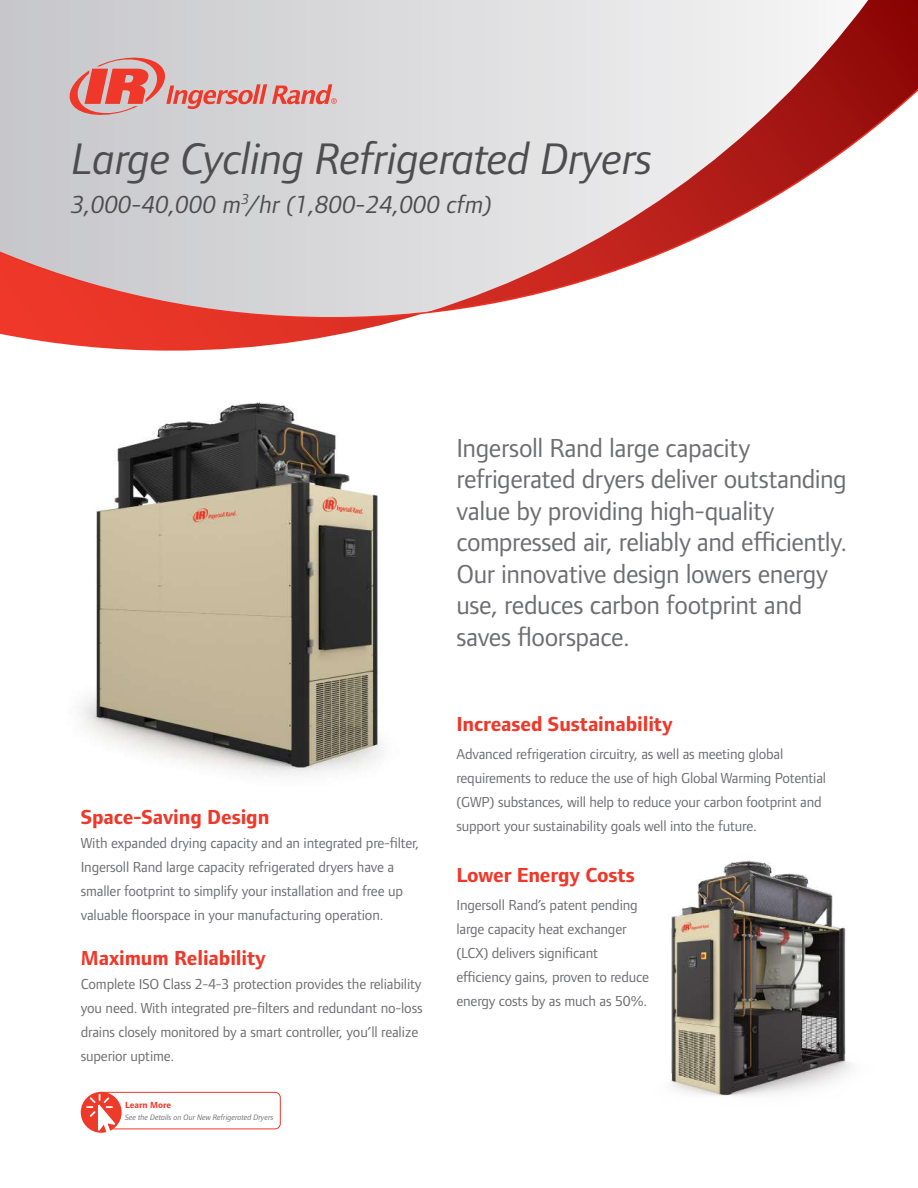
<style>
.page{position:relative;width:918px;height:1188px;background:#fff}
.page>*{position:absolute;margin:0;border:0;box-sizing:border-box;transform-origin:0 0}
.t1{font:italic 45.75px "Foundry Form Sans";letter-spacing:-.01em;color:#4d4d4f}
.t2{font:27px/31.5px "Foundry Form Sans";letter-spacing:-.015em;color:#6d6e71}
.t3{font:italic 25.5px "Foundry Form Sans";letter-spacing:.005em;color:#4d4d4f}
.t4{font:700 21px "Foundry Form Sans";letter-spacing:-.005em;color:#ef3829}
.t5{font:15px/24px "Foundry Form Sans";letter-spacing:-.01em;color:#6d6e71}
.t6{font:700 9.3px "Foundry Form Sans";color:#ef3829}
.t7{font:italic 8.1px "Foundry Form Sans";letter-spacing:-.005em;color:#6d6e71}
</style>
<div class="page">
<img style="left:81px;top:402px;width:303px;height:373px">
<svg style="left:0;top:0;width:918px;height:351px"></svg>
<svg style="left:0;top:73px;width:918px;height:246px"></svg>
<svg style="left:70px;top:58px;width:267px;height:57px;background:#d8aaa9"></svg>
<img style="left:671px;top:860px;width:181px;height:236px">
<div style="left:95px;top:1092px;width:186px;height:37px;border:1px solid #ef3829;border-radius:5px"></div>
<div style="left:81px;top:1092px;width:41px;height:41px;background:#ee3a29;border-radius:50%"></div>
<svg style="left:86px;top:1094px;width:29px;height:39px"></svg>
<h1 class="t1" style="left:72px;top:133px;width:582px">Large Cycling Refrigerated Dryers</h1>
<h3 class="t3" style="left:71px;top:190px;width:423px">3,000-40,000 m<sup>3</sup>/hr (1,800-24,000 cfm)</h3>
<h3 class="t4" style="left:81px;top:805px;width:190px">Space-Saving Design</h3>
<p class="t5" style="left:81px;top:831px;width:340px">With expanded drying capacity and an integrated pre-filter, Ingersoll Rand large capacity refrigerated dryers have a smaller footprint to simplify your installation and free up valuable floorspace in your manufacturing operation.</p>
<h3 class="t4" style="left:81px;top:946px;width:186px">Maximum Reliability</h3>
<p class="t5" style="left:81px;top:972px;width:343px">Complete ISO Class 2-4-3 protection provides the reliability you need. With integrated pre-filters and redundant no-loss drains closely monitored by a smart controller, you’ll realize superior uptime.</p>
<p class="t6" style="left:125px;top:1100px;width:48px">Learn More</p>
<p class="t7" style="left:125px;top:1113px;width:150px">See the Details on Our New Refrigerated Dryers</p>
<p class="t2" style="left:456px;top:432px;width:392px">Ingersoll Rand large capacity refrigerated dryers deliver outstanding value by providing high-quality compressed air, reliably and efficiently.<br>Our innovative design lowers energy use, reduces carbon footprint and saves floorspace.</p>
<h3 class="t4" style="left:456px;top:711px;width:218px">Increased Sustainability</h3>
<p class="t5" style="left:456px;top:742px;width:371px">Advanced refrigeration circuitry, as well as meeting global requirements to reduce the use of high Global Warming Potential (GWP) substances, will help to reduce your carbon footprint and support your sustainability goals well into the future.</p>
<h3 class="t4" style="left:456px;top:862px;width:180px">Lower Energy Costs</h3>
<p class="t5" style="left:456px;top:893px;width:194px">Ingersoll Rand’s patent pending large capacity heat exchanger (LCX) delivers significant efficiency gains, proven to reduce energy costs by as much as 50%.</p>
</div>
